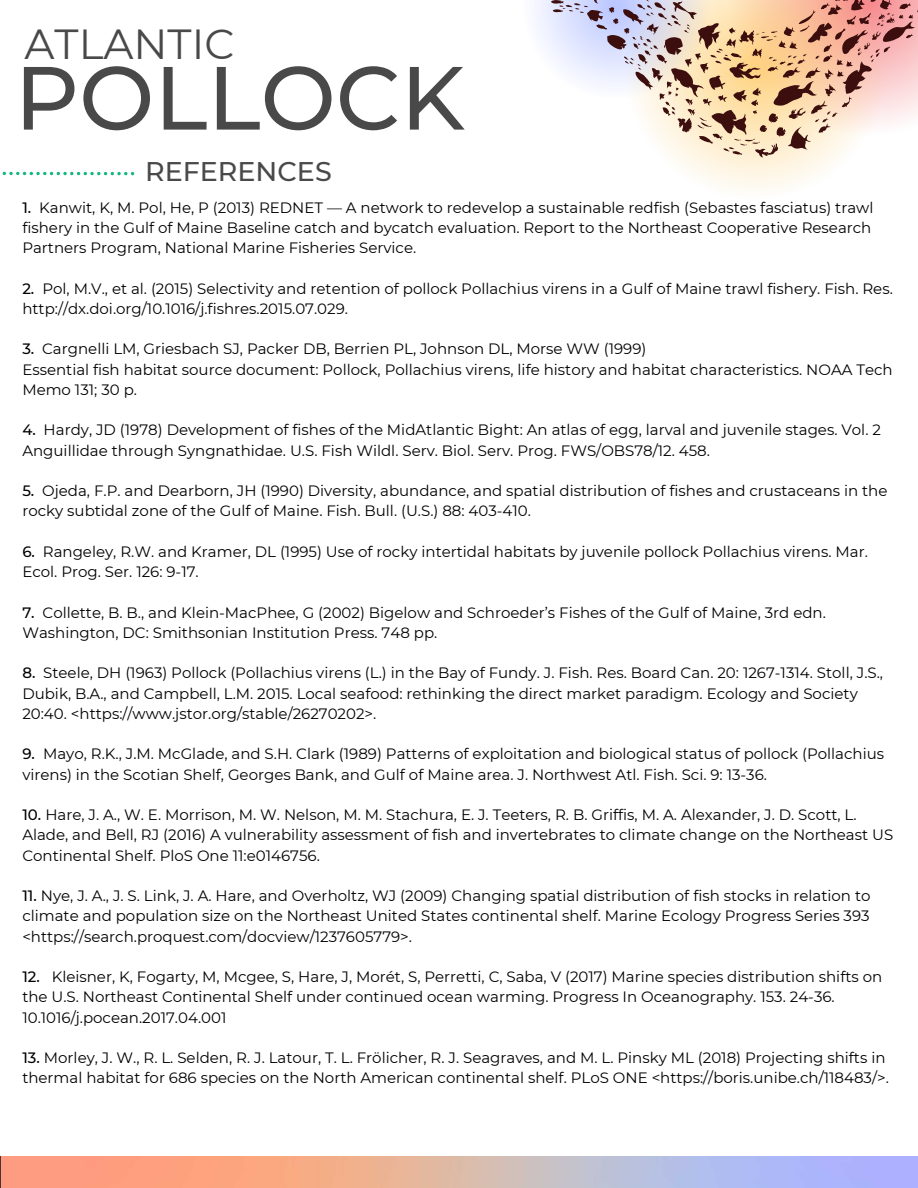
<style>
.page{position:relative;width:918px;height:1188px;background:#fff}
.page>*{position:absolute;margin:0;border:0;box-sizing:border-box;transform-origin:0 0}
.t1{font:500 89.55px "Montserrat";color:#494949}
.t2{font:42px "Montserrat";color:#494949}
.t3{font:500 27px "Montserrat";color:#494949}
.t4{font:15px/20.2px "Montserrat";color:#000}
.s1{font-weight:500}
</style>
<div class="page">
<svg style="left:674px;top:158px;width:163px;height:32px;fill:#fef9ef"></svg>
<svg style="left:535px;top:0;width:383px;height:158px"></svg>
<svg style="left:2px;top:171px;width:132px;height:4px"></svg>
<svg style="left:0;top:1156px;width:918px;height:32px"></svg>
<p class="t2" style="left:24px;top:18px;width:212px">ATLANTIC</p>
<p class="t1" style="left:15px;top:43px;width:452px">POLLOCK</p>
<p class="t3" style="left:145px;top:155px;width:188px">REFERENCES</p>
<p class="t4" style="left:22px;top:197px;width:853px"><span class="s1">1.</span> Kanwit, K, M. Pol, He, P (2013) REDNET — A network to redevelop a sustainable redfish (Sebastes fasciatus) trawl fishery in the Gulf of Maine Baseline catch and bycatch evaluation. Report to the Northeast Cooperative Research<br>Partners Program, National Marine Fisheries Service.</p>
<p class="t4" style="left:22px;top:278px;width:872px"><span class="s1">2.</span> Pol, M.V., et al. (2015) Selectivity and retention of pollock Pollachius virens in a Gulf of Maine trawl fishery. Fish. Res. http://dx.doi.org/10.1016/j.fishres.2015.07.029.</p>
<p class="t4" style="left:22px;top:339px;width:626px"><span class="s1">3.</span> Cargnelli LM, Griesbach SJ, Packer DB, Berrien PL, Johnson DL, Morse WW (1999)</p>
<p class="t4" style="left:22px;top:359px;width:872px">Essential fish habitat source document: Pollock, Pollachius virens, life history and habitat characteristics. NOAA Tech<br>Memo 131; 30 p.</p>
<p class="t4" style="left:22px;top:420px;width:860px"><span class="s1">4.</span> Hardy, JD (1978) Development of fishes of the MidAtlantic Bight: An atlas of egg, larval and juvenile stages. Vol. 2<br>Anguillidae through Syngnathidae. U.S. Fish Wildl. Serv. Biol. Serv. Prog. FWS/OBS78/12. 458.</p>
<p class="t4" style="left:22px;top:481px;width:867px"><span class="s1">5.</span> Ojeda, F.P. and Dearborn, JH (1990) Diversity, abundance, and spatial distribution of fishes and crustaceans in the rocky subtidal zone of the Gulf of Maine. Fish. Bull. (U.S.) 88: 403-410.</p>
<p class="t4" style="left:22px;top:541px;width:847px"><span class="s1">6.</span> Rangeley, R.W. and Kramer, DL (1995) Use of rocky intertidal habitats by juvenile pollock Pollachius virens. Mar.<br>Ecol. Prog. Ser. 126: 9-17.</p>
<p class="t4" style="left:22px;top:602px;width:805px"><span class="s1">7.</span> Collette, B. B., and Klein-MacPhee, G (2002) Bigelow and Schroeder’s Fishes of the Gulf of Maine, 3rd edn.<br>Washington, DC: Smithsonian Institution Press. 748 pp.</p>
<p class="t4" style="left:22px;top:663px;width:862px"><span class="s1">8.</span> Steele, DH (1963) Pollock (Pollachius virens (L.) in the Bay of Fundy. J. Fish. Res. Board Can. 20: 1267-1314. Stoll, J.S.,<br>Dubik, B.A., and Campbell, L.M. 2015. Local seafood: rethinking the direct market paradigm. Ecology and Society<br>20:40. &lt;https://www.jstor.org/stable/26270202&gt;.</p>
<p class="t4" style="left:22px;top:744px;width:863px"><span class="s1">9.</span> Mayo, R.K., J.M. McGlade, and S.H. Clark (1989) Patterns of exploitation and biological status of pollock (Pollachius virens) in the Scotian Shelf, Georges Bank, and Gulf of Maine area. J. Northwest Atl. Fish. Sci. 9: 13-36.</p>
<p class="t4" style="left:22px;top:805px;width:872px"><span class="s1">10.</span> Hare, J. A., W. E. Morrison, M. W. Nelson, M. M. Stachura, E. J. Teeters, R. B. Griffis, M. A. Alexander, J. D. Scott, L.<br>Alade, and Bell, RJ (2016) A vulnerability assessment of fish and invertebrates to climate change on the Northeast US<br>Continental Shelf. PloS One 11:e0146756.</p>
<p class="t4" style="left:22px;top:886px;width:850px;text-align:justify"><span class="s1">11.</span> Nye, J. A., J. S. Link, J. A. Hare, and Overholtz, WJ (2009) Changing spatial distribution of fish stocks in relation to climate and population size on the Northeast United States continental shelf. Marine Ecology Progress Series 393 &lt;https://search.proquest.com/docview/1237605779&gt;.</p>
<p class="t4" style="left:22px;top:967px;width:861px"><span class="s1">12.</span> Kleisner, K, Fogarty, M, Mcgee, S, Hare, J, Morét, S, Perretti, C, Saba, V (2017) Marine species distribution shifts on the U.S. Northeast Continental Shelf under continued ocean warming. Progress In Oceanography. 153. 24-36.<br>10.1016/j.pocean.2017.04.001</p>
<p class="t4" style="left:22px;top:1048px;width:868px"><span class="s1">13.</span> Morley, J. W., R. L. Selden, R. J. Latour, T. L. Frölicher, R. J. Seagraves, and M. L. Pinsky ML (2018) Projecting shifts in thermal habitat for 686 species on the North American continental shelf. PLoS ONE &lt;https://boris.unibe.ch/118483/&gt;.</p>
</div>
